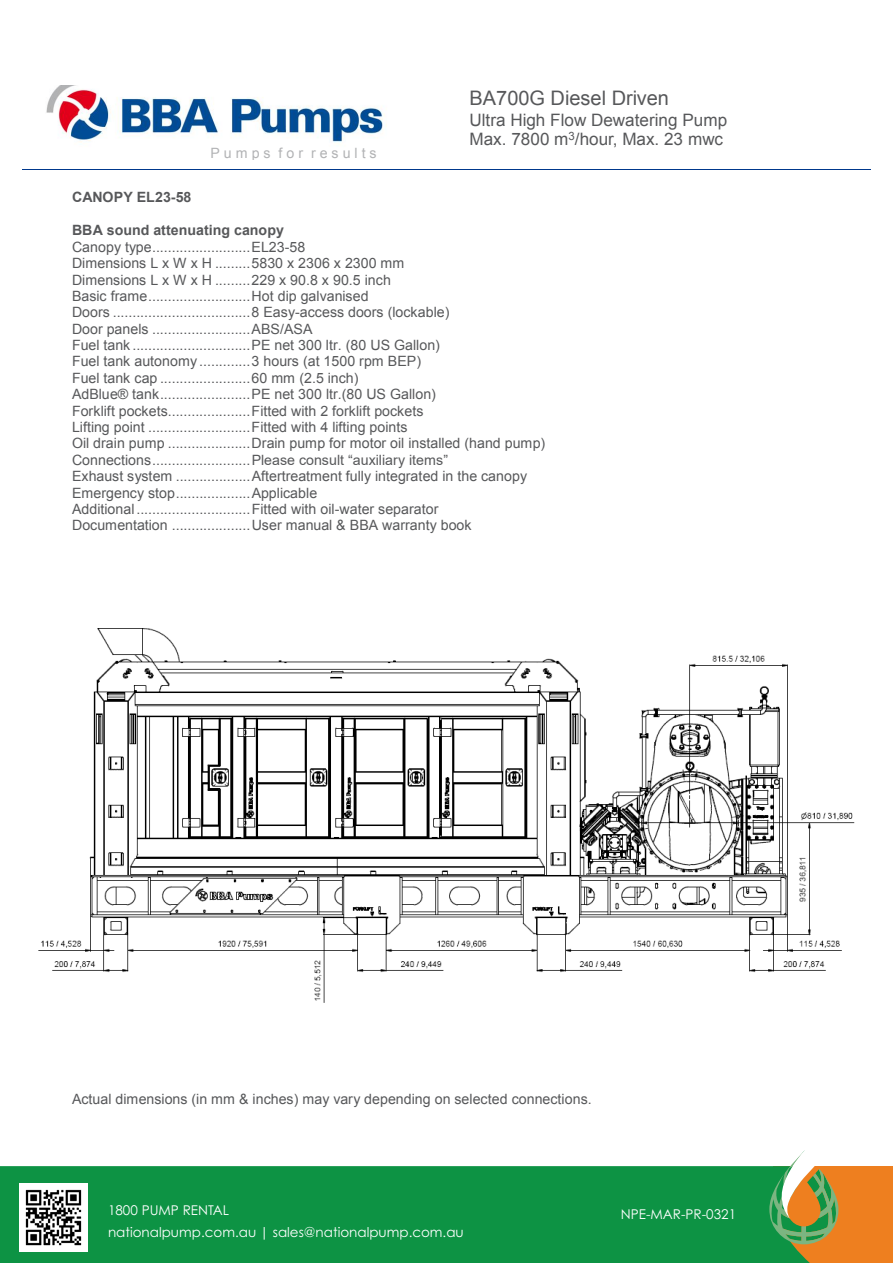
<style>
.page{position:relative;width:893px;height:1263px;background:#fff}
.page>*{position:absolute;margin:0;border:0;box-sizing:border-box;transform-origin:0 0}
.t1{font:19.95px "Arial";color:#57585a}
.t2{font:17.1px/19.6px "Arial";color:#57585a}
.t3{font:14.25px/16.4px "Arial";color:#57585a}
.t4{font:14.25px "Arial";color:#b2b3b5}
.t5{font:700 14.25px "Arial";color:#57585a}
.t6{font:13.5px/22.5px "Century Gothic Pro";color:#fff}
.s1{font-weight:700}
</style>
<div class="page">
<div style="left:773px;top:1166px;width:120px;height:97px;background:#ee7f1f"></div>
<div style="left:0;top:1166px;width:810px;height:97px;background:#0d9344"></div>
<svg style="left:769px;top:1150px;width:69px;height:94px"></svg>
<img style="left:19px;top:1184px;width:69px;height:68px">
<img style="left:46px;top:85px;width:341px;height:59px">
<hr style="left:22px;top:169px;width:408px;height:1px;background:#00388c">
<hr style="left:429px;top:169px;width:442px;height:1px;background:#00388c">
<img style="left:38px;top:628px;width:817px;height:375px">
<p class="t4" style="left:211px;top:144px;width:168px">P u m p s f o r r e s u l t s</p>
<p class="t1" style="left:470px;top:85px;width:201px">BA700G Diesel Driven</p>
<p class="t2" style="left:470px;top:110px;width:259px">Ultra High Flow Dewatering Pump<br>Max. 7800 m<sup>3</sup>/hour, Max. 23 mwc</p>
<p class="t5" style="left:72px;top:188px;width:121px">CANOPY EL23-58</p>
<p class="t3" style="left:72px;top:222px;width:475px"><span class="s1">BBA sound attenuating canopy<br></span>Canopy type.........................EL23-58<br>Dimensions L x W x H .........5830 x 2306 x 2300 mm<br>Dimensions L x W x H .........229 x 90.8 x 90.5 inch<br>Basic frame..........................Hot dip galvanised<br>Doors ...................................8 Easy-access doors (lockable)<br>Door panels .........................ABS/ASA<br>Fuel tank ..............................PE net 300 ltr. (80 US Gallon)<br>Fuel tank autonomy .............3 hours (at 1500 rpm BEP)<br>Fuel tank cap .......................60 mm (2.5 inch)<br>AdBlue® tank.......................PE net 300 ltr.(80 US Gallon)<br>Forklift pockets.....................Fitted with 2 forklift pockets<br>Lifting point ..........................Fitted with 4 lifting points<br>Oil drain pump .....................Drain pump for motor oil installed (hand pump)<br>Connections.........................Please consult “auxiliary items”<br>Exhaust system ...................Aftertreatment fully integrated in the canopy Emergency stop...................Applicable<br>Additional.............................Fitted with oil-water separator<br>Documentation ....................User manual &amp; BBA warranty book</p>
<p class="t3" style="left:72px;top:1091px;width:521px">Actual dimensions (in mm &amp; inches) may vary depending on selected connections.</p>
<p class="t6" style="left:108px;top:1198px;width:357px">1800 PUMP RENTAL<br>nationalpump.com.au | sales@nationalpump.com.au</p>
<p class="t6" style="left:621px;top:1203px;width:117px">NPE-MAR-PR-0321</p>
</div>
